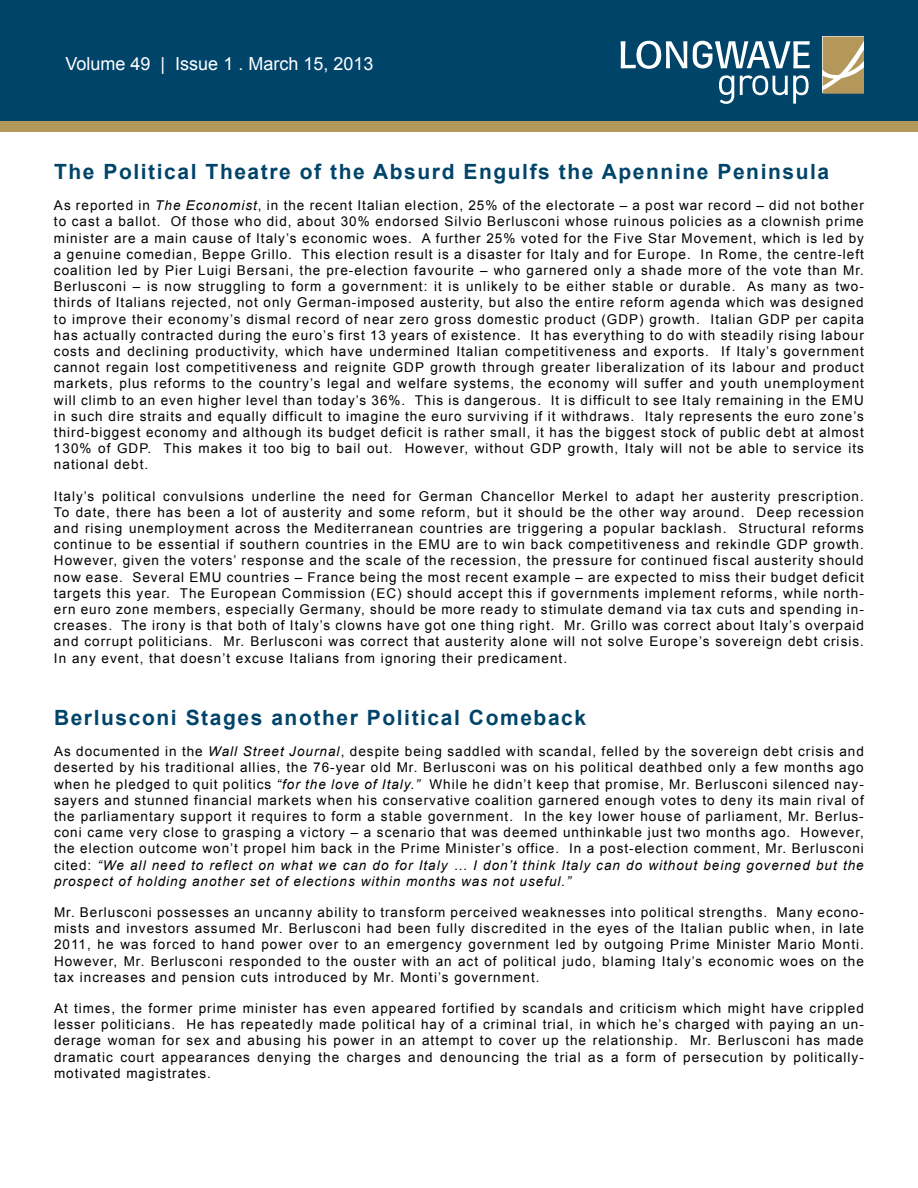
<style>
.page{position:relative;width:918px;height:1188px;background:#fff}
.page>*{position:absolute;margin:0;border:0;box-sizing:border-box;transform-origin:0 0}
.t1{font:700 21px "Arial";letter-spacing:.075em;color:#00446a}
.t2{font:18px "Arial";color:#fff}
.t3{font:13.5px/16.2px "Arial";letter-spacing:.075em;color:#000;text-align:justify}
.s1{font-style:italic}
</style>
<div class="page">
<div style="left:0;top:0;width:918px;height:123px;background:#00446a"></div>
<div style="left:0;top:122px;width:918px;height:10px;background:#b4975a"></div>
<svg style="left:621px;top:41px;width:66px;height:28px"></svg>
<svg style="left:693px;top:41px;width:117px;height:27px"></svg>
<svg style="left:719px;top:75px;width:15px;height:29px"></svg>
<svg style="left:740px;top:75px;width:69px;height:29px"></svg>
<svg style="left:823px;top:37px;width:41px;height:57px;background:#c0a877"></svg>
<h2 class="t2" style="left:66px;top:52px;width:309px">Volume 49 | Issue 1 . March 15, 2013</h2>
<h1 class="t1" style="left:54px;top:158px;width:777px">The Political Theatre of the Absurd Engulfs the Apennine Peninsula</h1>
<p class="t3" style="left:54px;top:198px;width:811px">As reported in <span class="s1">The Economist</span>, in the recent Italian election, 25% of the electorate – a post war record – did not bother to cast a ballot. Of those who did, about 30% endorsed Silvio Berlusconi whose ruinous policies as a clownish prime minister are a main cause of Italy’s economic woes. A further 25% voted for the Five Star Movement, which is led by a genuine comedian, Beppe Grillo. This election result is a disaster for Italy and for Europe. In Rome, the centre-left coalition led by Pier Luigi Bersani, the pre-election favourite – who garnered only a shade more of the vote than Mr.<br>Berlusconi – is now struggling to form a government: it is unlikely to be either stable or durable. As many as two&shy;thirds of Italians rejected, not only German-imposed austerity, but also the entire reform agenda which was designed to improve their economy’s dismal record of near zero gross domestic product (GDP) growth. Italian GDP per capita has actually contracted during the euro’s first 13 years of existence. It has everything to do with steadily rising labour costs and declining productivity, which have undermined Italian competitiveness and exports. If Italy’s government cannot regain lost competitiveness and reignite GDP growth through greater liberalization of its labour and product markets, plus reforms to the country’s legal and welfare systems, the economy will suffer and youth unemployment will climb to an even higher level than today’s 36%. This is dangerous. It is difficult to see Italy remaining in the EMU in such dire straits and equally difficult to imagine the euro surviving if it withdraws. Italy represents the euro zone’s third-biggest economy and although its budget deficit is rather small, it has the biggest stock of public debt at almost 130% of GDP. This makes it too big to bail out. However, without GDP growth, Italy will not be able to service its national debt.</p>
<p class="t3" style="left:54px;top:488px;width:812px">Italy’s political convulsions underline the need for German Chancellor Merkel to adapt her austerity prescription.<br>To date, there has been a lot of austerity and some reform, but it should be the other way around. Deep recession and rising unemployment across the Mediterranean countries are triggering a popular backlash. Structural reforms continue to be essential if southern countries in the EMU are to win back competitiveness and rekindle GDP growth.<br>However, given the voters’ response and the scale of the recession, the pressure for continued fiscal austerity should now ease. Several EMU countries – France being the most recent example – are expected to miss their budget deficit targets this year. The European Commission (EC) should accept this if governments implement reforms, while north&shy;ern euro zone members, especially Germany, should be more ready to stimulate demand via tax cuts and spending in&shy;creases. The irony is that both of Italy’s clowns have got one thing right. Mr. Grillo was correct about Italy’s overpaid and corrupt politicians. Mr. Berlusconi was correct that austerity alone will not solve Europe’s sovereign debt crisis.<br>In any event, that doesn’t excuse Italians from ignoring their predicament.</p>
<h1 class="t1" style="left:54px;top:704px;width:534px">Berlusconi Stages another Political Comeback</h1>
<p class="t3" style="left:54px;top:744px;width:812px">As documented in the <span class="s1">Wall Street Journal</span>, despite being saddled with scandal, felled by the sovereign debt crisis and deserted by his traditional allies, the 76-year old Mr. Berlusconi was on his political deathbed only a few months ago when he pledged to quit politics <span class="s1">“for the love of Italy.”</span> While he didn’t keep that promise, Mr. Berlusconi silenced nay&shy;sayers and stunned financial markets when his conservative coalition garnered enough votes to deny its main rival of the parliamentary support it requires to form a stable government. In the key lower house of parliament, Mr. Berlus&shy;coni came very close to grasping a victory – a scenario that was deemed unthinkable just two months ago. However, the election outcome won’t propel him back in the Prime Minister’s office. In a post-election comment, Mr. Berlusconi cited: <span class="s1">“We all need to reflect on what we can do for Italy … I don’t think Italy can do without being governed but the prospect of holding another set of elections within months was not useful.”</span></p>
<p class="t3" style="left:54px;top:904px;width:811px">Mr. Berlusconi possesses an uncanny ability to transform perceived weaknesses into political strengths. Many econo&shy;mists and investors assumed Mr. Berlusconi had been fully discredited in the eyes of the Italian public when, in late 2011, he was forced to hand power over to an emergency government led by outgoing Prime Minister Mario Monti.<br>However, Mr. Berlusconi responded to the ouster with an act of political judo, blaming Italy’s economic woes on the tax increases and pension cuts introduced by Mr. Monti’s government.</p>
<p class="t3" style="left:54px;top:1000px;width:811px">At times, the former prime minister has even appeared fortified by scandals and criticism which might have crippled lesser politicians. He has repeatedly made political hay of a criminal trial, in which he’s charged with paying an un&shy;derage woman for sex and abusing his power in an attempt to cover up the relationship. Mr. Berlusconi has made dramatic court appearances denying the charges and denouncing the trial as a form of persecution by politically&shy;motivated magistrates.</p>
</div>
